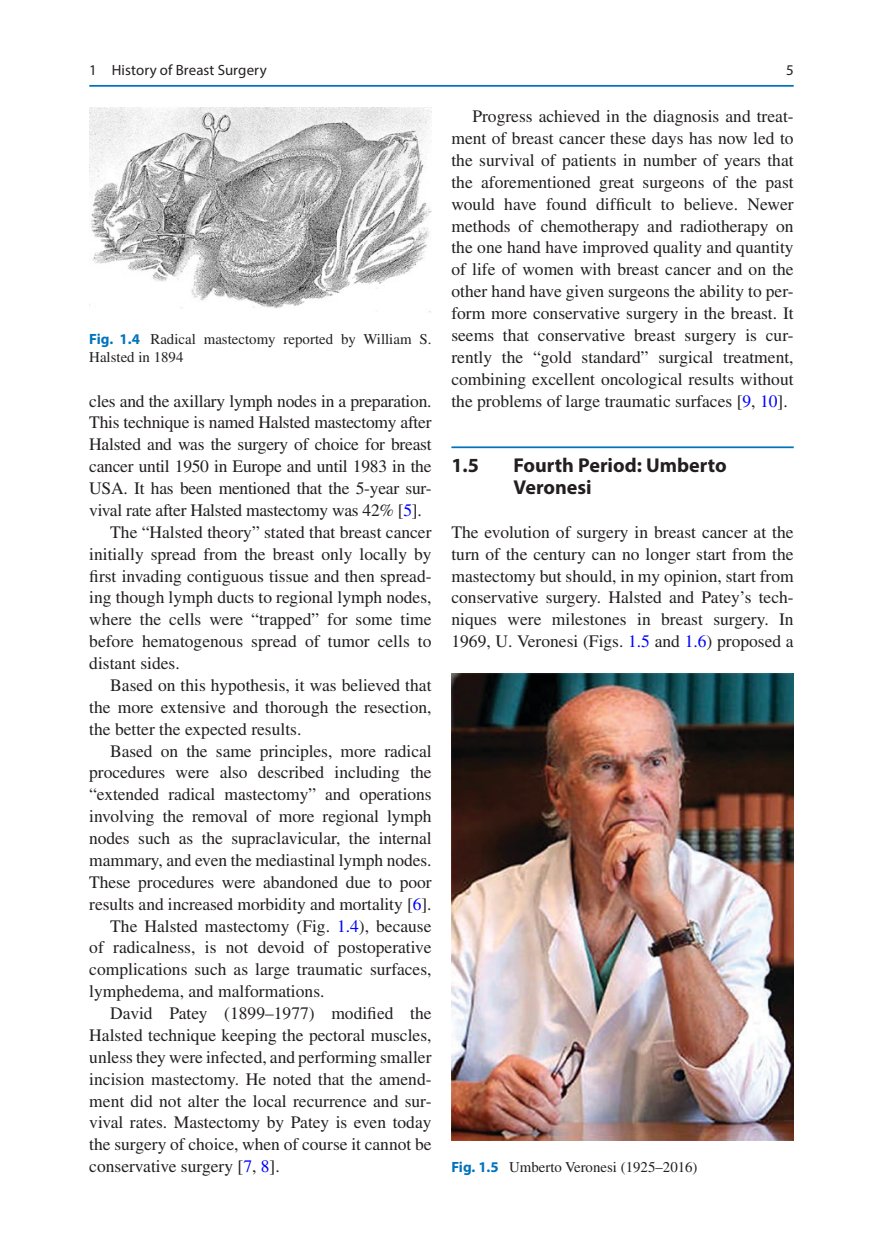
<style>
.page{position:relative;width:883px;height:1260px;background:#fff}
.page>*{position:absolute;margin:0;border:0;box-sizing:border-box;transform-origin:0 0}
.t1{font:700 20.12px/21.9px "Myriad Pro";color:#231f20}
.t2{font:17.5px/21.9px "Times LT Std";color:#231f20;text-align:justify}
.t3{font:14.88px/17.5px "Times LT Std";color:#231f20}
.t4{font:14.88px "Myriad Pro";letter-spacing:.005em;color:#231f20}
.s1{font-family:"Myriad Pro";font-weight:700;color:#0073bc}
.s2{color:#00f}
</style>
<div class="page">
<hr style="left:451px;top:446px;width:343px;height:2px;background:#0073bc">
<img style="left:89px;top:107px;width:342px;height:206px">
<img style="left:452px;top:674px;width:342px;height:467px">
<hr style="left:89px;top:85px;width:705px;height:2px;background:#0073bc">
<p class="t4" style="left:89px;top:61px;width:179px">1 History of Breast Surgery</p>
<p class="t3" style="left:89px;top:331px;width:344px"><span class="s1">Fig. 1.4</span> Radical mastectomy reported by William S.<br>Halsted in 1894</p>
<p class="t2" style="left:89px;top:390px;width:344px">cles and the axillary lymph nodes in a preparation.</p>
<p class="t2" style="left:89px;top:412px;width:344px">This technique is named Halsted mastectomy after</p>
<p class="t2" style="left:89px;top:433px;width:344px">Halsted and was the surgery of choice for breast</p>
<p class="t2" style="left:89px;top:455px;width:344px">cancer until 1950 in Europe and until 1983 in the</p>
<p class="t2" style="left:89px;top:477px;width:344px">USA. It has been mentioned that the 5-year sur-</p>
<p class="t2" style="left:89px;top:499px;width:334px">vival rate after Halsted mastectomy was 42% [<span class="s2">5</span>].</p>
<p class="t2" style="left:110px;top:521px;width:323px">The “Halsted theory” stated that breast cancer</p>
<p class="t2" style="left:89px;top:543px;width:344px">initially spread from the breast only locally by</p>
<p class="t2" style="left:89px;top:565px;width:344px">first invading contiguous tissue and then spread-</p>
<p class="t2" style="left:89px;top:587px;width:344px">ing though lymph ducts to regional lymph nodes,</p>
<p class="t2" style="left:89px;top:608px;width:344px">where the cells were “trapped” for some time</p>
<p class="t2" style="left:89px;top:630px;width:344px">before hematogenous spread of tumor cells to</p>
<p class="t2" style="left:89px;top:652px;width:92px">distant sides.</p>
<p class="t2" style="left:110px;top:674px;width:323px">Based on this hypothesis, it was believed that</p>
<p class="t2" style="left:89px;top:696px;width:344px">the more extensive and thorough the resection,</p>
<p class="t2" style="left:89px;top:718px;width:214px">the better the expected results.</p>
<p class="t2" style="left:110px;top:740px;width:323px">Based on the same principles, more radical</p>
<p class="t2" style="left:89px;top:762px;width:344px">procedures were also described including the</p>
<p class="t2" style="left:89px;top:783px;width:344px">“extended radical mastectomy” and operations</p>
<p class="t2" style="left:89px;top:805px;width:344px">involving the removal of more regional lymph</p>
<p class="t2" style="left:89px;top:827px;width:344px">nodes such as the supraclavicular, the internal</p>
<p class="t2" style="left:89px;top:849px;width:344px">mammary, and even the mediastinal lymph nodes.</p>
<p class="t2" style="left:89px;top:871px;width:344px">These procedures were abandoned due to poor</p>
<p class="t2" style="left:89px;top:893px;width:344px">results and increased morbidity and mortality [<span class="s2">6</span>].</p>
<p class="t2" style="left:110px;top:915px;width:323px">The Halsted mastectomy (Fig. <span class="s2">1.4</span>), because</p>
<p class="t2" style="left:89px;top:937px;width:344px">of radicalness, is not devoid of postoperative</p>
<p class="t2" style="left:89px;top:958px;width:344px">complications such as large traumatic surfaces,</p>
<p class="t2" style="left:89px;top:980px;width:237px">lymphedema, and malformations.</p>
<p class="t2" style="left:110px;top:1002px;width:323px">David Patey (1899–1977) modified the</p>
<p class="t2" style="left:89px;top:1024px;width:344px">Halsted technique keeping the pectoral muscles,</p>
<p class="t2" style="left:89px;top:1046px;width:344px">unless they were infected, and performing smaller</p>
<p class="t2" style="left:89px;top:1068px;width:344px">incision mastectomy. He noted that the amend-</p>
<p class="t2" style="left:89px;top:1090px;width:344px">ment did not alter the local recurrence and sur-</p>
<p class="t2" style="left:89px;top:1112px;width:344px">vival rates. Mastectomy by Patey is even today</p>
<p class="t2" style="left:89px;top:1133px;width:344px">the surgery of choice, when of course it cannot be</p>
<p class="t2" style="left:89px;top:1155px;width:192px">conservative surgery [<span class="s2">7</span>, <span class="s2">8</span>].</p>
<p class="t4" style="left:786px;top:61px;width:9px">5</p>
<p class="t2" style="left:451px;top:105px;width:344px;text-indent:21px">Progress achieved in the diagnosis and treat&shy;ment of breast cancer these days has now led to the survival of patients in number of years that the aforementioned great surgeons of the past would have found difficult to believe. Newer methods of chemotherapy and radiotherapy on the one hand have improved quality and quantity of life of women with breast cancer and on the other hand have given surgeons the ability to per&shy;form more conservative surgery in the breast. It seems that conservative breast surgery is cur&shy;rently the “gold standard” surgical treatment, combining excellent oncological results without the problems of large traumatic surfaces [<span class="s2">9</span>, <span class="s2">10</span>].</p>
<p class="t1" style="left:451px;top:454px;width:29px">1.5</p>
<p class="t1" style="left:513px;top:454px;width:215px">Fourth Period: Umberto<br>Veronesi</p>
<p class="t2" style="left:451px;top:521px;width:344px">The evolution of surgery in breast cancer at the turn of the century can no longer start from the mastectomy but should, in my opinion, start from conservative surgery. Halsted and Patey’s tech&shy;niques were milestones in breast surgery. In 1969, U. Veronesi (Figs. <span class="s2">1.5</span> and <span class="s2">1.6</span>) proposed a</p>
<p class="t3" style="left:451px;top:1158px;width:248px"><span class="s1">Fig. 1.5</span> Umberto Veronesi (1925–2016)</p>
</div>
